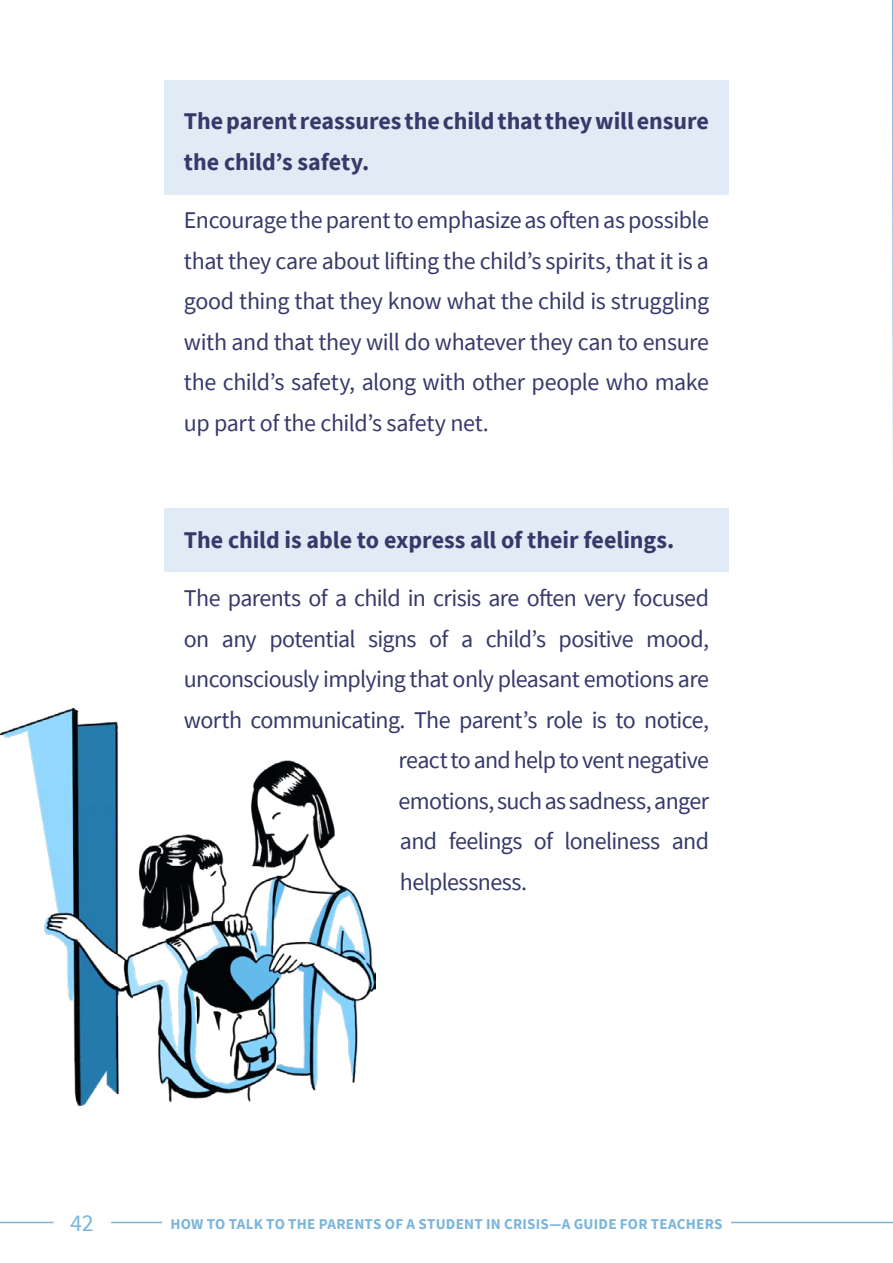
<style>
.page{position:relative;width:893px;height:1263px;background:#fff}
.page>*{position:absolute;margin:0;border:0;box-sizing:border-box;transform-origin:0 0}
._16pt_Size_Align_Left{font:24px/40.5px "Source Sans Pro";letter-spacing:-.025em;color:#363a6a;text-align:justify}
._16pt_Size_Align_Left-2{font:700 24px/40.5px "Source Sans Pro";letter-spacing:-.005em;color:#363a6a}
.t1{font:24px "Source Sans Pro";color:#7ab5de}
.t2{font:700 15px "Source Sans Pro";letter-spacing:.015em;color:#7ab5de}
</style>
<div class="page">
<hr style="left:111px;top:1222px;width:51px;height:1px;background:#7ab5de">
<hr style="left:0;top:1222px;width:54px;height:1px;background:#7ab5de">
<hr style="left:731px;top:1222px;width:162px;height:1px;background:#7ab5de">
<div style="left:164px;top:81px;width:565px;height:114px;background:#e1ebf6"></div>
<div style="left:164px;top:508px;width:565px;height:63px;background:#e1ebf6"></div>
<img style="left:1px;top:708px;width:374px;height:397px">
<svg style="left:892px;top:0;width:1px;height:473px"></svg>
<p class="_16pt_Size_Align_Left-2" style="left:184px;top:101px;width:526px">The parent reassures the child that they will ensure the child’s safety.</p>
<p class="_16pt_Size_Align_Left" style="left:184px;top:200px;width:527px">Encourage the parent to emphasize as often as possible that they care about lifting the child’s spirits, that it is a good thing that they know what the child is struggling with and that they will do whatever they can to ensure the child’s safety, along with other people who make up part of the child’s safety net.</p>
<p class="_16pt_Size_Align_Left-2" style="left:184px;top:519px;width:492px">The child is able to express all of their feelings.</p>
<p class="_16pt_Size_Align_Left" style="left:184px;top:578px;width:527px">The parents of a child in crisis are often very focused</p>
<p class="_16pt_Size_Align_Left" style="left:184px;top:619px;width:527px">on any potential signs of a child’s positive mood,</p>
<p class="_16pt_Size_Align_Left" style="left:184px;top:659px;width:526px">unconsciously implying that only pleasant emotions are</p>
<p class="_16pt_Size_Align_Left" style="left:184px;top:700px;width:527px">worth communicating. The parent’s role is to notice,</p>
<p class="_16pt_Size_Align_Left" style="left:398px;top:740px;width:312px">react to and help to vent negative</p>
<p class="_16pt_Size_Align_Left" style="left:398px;top:781px;width:312px">emotions, such as sadness, anger</p>
<p class="_16pt_Size_Align_Left" style="left:400px;top:821px;width:311px">and feelings of loneliness and</p>
<p class="_16pt_Size_Align_Left" style="left:400px;top:862px;width:129px">helplessness.</p>
<p class="t1" style="left:70px;top:1207px;width:25px">42</p>
<p class="t2" style="left:170px;top:1214px;width:554px">HOW TO TALK TO THE PARENTS OF A STUDENT IN CRISIS—A GUIDE FOR TEACHERS</p>
</div>
